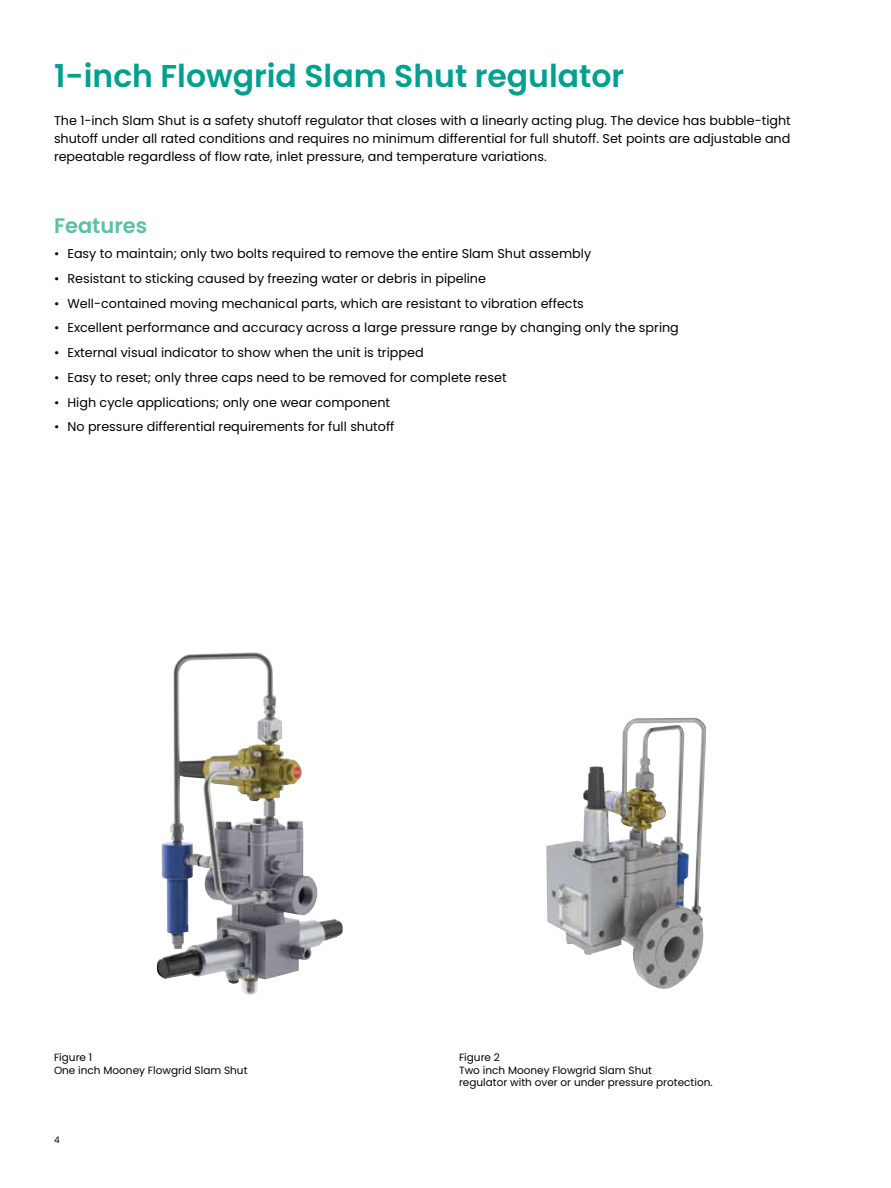
<style>
.page{position:relative;width:891px;height:1188px;background:#fff}
.page>*{position:absolute;margin:0;border:0;box-sizing:border-box;transform-origin:0 0}
.t1{font:600 31.5px "Poppins";color:#00a08e}
.t2{font:600 21px "Poppins";color:#5bc1a3}
.t3{font:12.75px/18px "Poppins";color:#000;text-align:justify}
.t4{font:10.5px/12.8px "Poppins";color:#000}
.t5{font:9px "Poppins";color:#000}
</style>
<div class="page">
<img style="left:157px;top:654px;width:186px;height:341px">
<img style="left:546px;top:718px;width:160px;height:271px">
<h1 class="t1" style="left:54px;top:58px;width:572px">1-inch Flowgrid Slam Shut regulator</h1>
<p class="t3" style="left:54px;top:112px;width:738px">The 1-inch Slam Shut is a safety shutoff regulator that closes with a linearly acting plug. The device has bubble-tight shutoff under all rated conditions and requires no minimum differential for full shutoff. Set points are adjustable and repeatable regardless of flow rate, inlet pressure, and temperature variations.</p>
<h2 class="t2" style="left:54px;top:214px;width:95px">Features</h2>
<p class="t3" style="left:54px;top:245px;width:539px">• Easy to maintain; only two bolts required to remove the entire Slam Shut assembly</p>
<p class="t3" style="left:54px;top:269px;width:434px">• Resistant to sticking caused by freezing water or debris in pipeline</p>
<p class="t3" style="left:54px;top:294px;width:531px">• Well-contained moving mechanical parts, which are resistant to vibration effects</p>
<p class="t3" style="left:54px;top:319px;width:626px">• Excellent performance and accuracy across a large pressure range by changing only the spring</p>
<p class="t3" style="left:54px;top:344px;width:371px">• External visual indicator to show when the unit is tripped</p>
<p class="t3" style="left:54px;top:368px;width:454px">• Easy to reset; only three caps need to be removed for complete reset</p>
<p class="t3" style="left:54px;top:393px;width:338px">• High cycle applications; only one wear component</p>
<p class="t3" style="left:54px;top:418px;width:342px">• No pressure differential requirements for full shutoff</p>
<p class="t4" style="left:54px;top:1051px;width:195px">Figure 1<br>One inch Mooney Flowgrid Slam Shut</p>
<p class="t5" style="left:54px;top:1135px;width:7px">4</p>
<p class="t4" style="left:459px;top:1051px;width:255px">Figure 2<br>Two inch Mooney Flowgrid Slam Shut<br>regulator with over or under pressure protection.</p>
</div>
